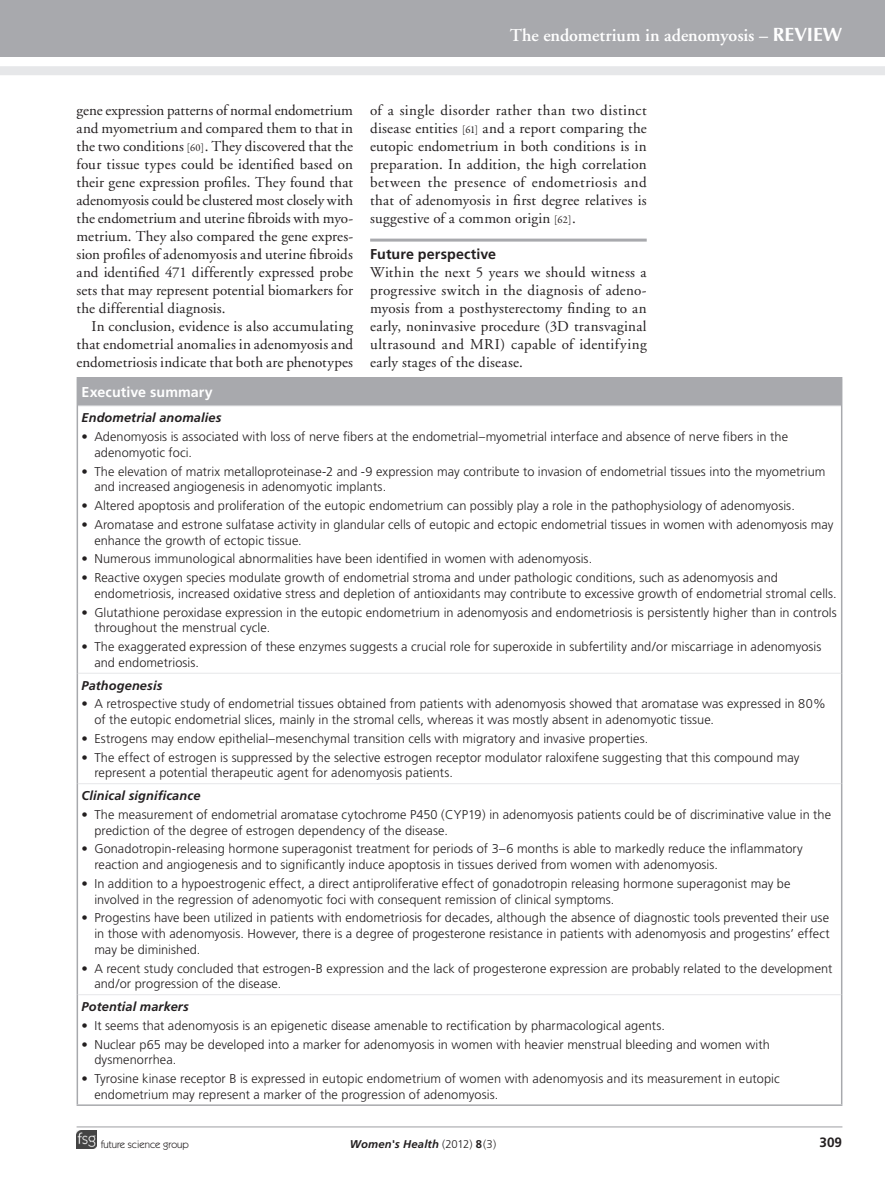
<style>
.page{position:relative;width:885px;height:1191px;background:#fff}
.page>*{position:absolute;margin:0;border:0;box-sizing:border-box;transform-origin:0 0}
.t1{font:600 18px "Adobe Garamond";letter-spacing:-.005em;color:#fff}
.bodyindent{font:15px/18px "Adobe Garamond";letter-spacing:.005em;color:#231f20;text-align:justify}
.bodyfirst{font:15px/18px "Adobe Garamond";letter-spacing:.02em;color:#231f20;text-align:justify}
.crosshead1{font:700 14.25px "Frutiger";letter-spacing:.005em;color:#231f20}
.boxtitle{font:700 14.25px "Frutiger";letter-spacing:.005em;color:#fff}
.t2{font:700 13.5px "Frutiger";color:#231f20}
.boxbullet{font:300 12.75px/15.8px "Frutiger";letter-spacing:.005em;color:#231f20}
.boxsubhead{font:italic 700 12.75px "Frutiger";letter-spacing:.01em;color:#231f20}
.t3{font:italic 700 11.25px "Frutiger";letter-spacing:.015em;color:#231f20}
.t4{font:10.5px "Itc Kabel";color:#231f20}
.s1{font-family:"Iris UPC Bold";font-weight:400;font-size:30px}
.s2{font-family:"Garamond Premr Pro";font-size:10.5px}
.s3{font-weight:300;font-style:normal}
.s4{font-style:normal}
</style>
<div class="page">
<hr style="left:77px;top:1126px;width:765px;height:1px;background:#a8a9ad">
<div style="left:0;top:0;width:884px;height:57px;background:#a8a9ad"></div>
<div style="left:0;top:66px;width:884px;height:9px;background:#e6e7e9"></div>
<img style="left:77px;top:1130px;width:19px;height:18px">
<hr style="left:370px;top:239px;width:276px;height:3px;background:#a8a9ad">
<div style="left:77px;top:378px;width:764px;height:28px;background:#a8a9ad"></div>
<hr style="left:77px;top:377px;width:765px;height:1px;background:#a8a9ad">
<hr style="left:840px;top:378px;width:2px;height:28px;background:#a8a9ad">
<hr style="left:77px;top:406px;width:1px;height:267px;background:#a8a9ad">
<hr style="left:840px;top:406px;width:2px;height:267px;background:#a8a9ad">
<hr style="left:77px;top:673px;width:1px;height:110px;background:#a8a9ad">
<hr style="left:840px;top:673px;width:2px;height:110px;background:#a8a9ad">
<hr style="left:77px;top:783px;width:1px;height:211px;background:#a8a9ad">
<hr style="left:840px;top:783px;width:2px;height:211px;background:#a8a9ad">
<hr style="left:77px;top:994px;width:1px;height:110px;background:#a8a9ad">
<hr style="left:840px;top:994px;width:2px;height:110px;background:#a8a9ad">
<hr style="left:77px;top:1104px;width:765px;height:2px;background:#a8a9ad">
<hr style="left:78px;top:405px;width:762px;height:1px;background:#e6e7e9">
<hr style="left:78px;top:673px;width:762px;height:1px;background:#e6e7e9">
<hr style="left:78px;top:783px;width:762px;height:1px;background:#e6e7e9">
<hr style="left:78px;top:994px;width:762px;height:1px;background:#e6e7e9">
<h1 class="t1" style="left:509px;top:26px;width:287px">The endometrium in adenomyosis – <span class="s1">Review</span></h1>
<p class="bodyindent" style="left:77px;top:101px;width:278px">gene expression patterns of normal endometrium and myometrium and compared them to that in the two conditions <span class="s2">[60]</span>. They discovered that the four tissue types could be identified based on their gene expression profiles. They found that adenomyosis could be clustered most closely with the endometrium and uterine fibroids with myo&shy;metrium. They also compared the gene expres&shy;sion profiles of adenomyosis and uterine fibroids and identified 471 differently expressed probe sets that may represent potential biomarkers for the differential diagnosis.</p>
<p class="bodyindent" style="left:77px;top:317px;width:278px;text-indent:15px">In conclusion, evidence is also accumulating that endometrial anomalies in adenomyosis and endometriosis indicate that both are phenotypes</p>
<p class="bodyindent" style="left:370px;top:101px;width:278px">of a single disorder rather than two distinct disease entities <span class="s2">[61]</span> and a report comparing the eutopic endometrium in both conditions is in preparation. In addition, the high correlation between the presence of endometriosis and that of adenomyosis in first degree relatives is suggestive of a common origin <span class="s2">[62]</span>.</p>
<p class="crosshead1" style="left:370px;top:245px;width:127px">Future perspective</p>
<p class="bodyfirst" style="left:370px;top:263px;width:278px">Within the next 5 years we should witness a progressive switch in the diagnosis of adeno&shy;myosis from a posthysterectomy finding to an early, noninvasive procedure (3D transvaginal ultrasound and MRI) capable of identifying early stages of the disease.</p>
<p class="boxtitle" style="left:82px;top:384px;width:133px">Executive summary</p>
<p class="boxsubhead" style="left:82px;top:410px;width:141px">Endometrial anomalies</p>
<p class="boxbullet" style="left:94px;top:429px;width:695px;text-indent:-13px">• Adenomyosis is associated with loss of nerve fibers at the endometrial–myometrial interface and absence of nerve fibers in the adenomyotic foci.</p>
<p class="boxbullet" style="left:94px;top:463px;width:732px;text-indent:-13px">• The elevation of matrix metalloproteinase-2 and -9 expression may contribute to invasion of endometrial tissues into the myometrium and increased angiogenesis in adenomyotic implants.</p>
<p class="boxbullet" style="left:82px;top:498px;width:714px">• Altered apoptosis and proliferation of the eutopic endometrium can possibly play a role in the pathophysiology of adenomyosis.</p>
<p class="boxbullet" style="left:94px;top:517px;width:740px;text-indent:-13px">• Aromatase and estrone sulfatase activity in glandular cells of eutopic and ectopic endometrial tissues in women with adenomyosis may enhance the growth of ectopic tissue.</p>
<p class="boxbullet" style="left:82px;top:551px;width:512px">• Numerous immunological abnormalities have been identified in women with adenomyosis.</p>
<p class="boxbullet" style="left:94px;top:570px;width:743px;text-indent:-13px">• Reactive oxygen species modulate growth of endometrial stroma and under pathologic conditions, such as adenomyosis and endometriosis, increased oxidative stress and depletion of antioxidants may contribute to excessive growth of endometrial stromal cells.</p>
<p class="boxbullet" style="left:94px;top:604px;width:743px;text-indent:-13px">• Glutathione peroxidase expression in the eutopic endometrium in adenomyosis and endometriosis is persistently higher than in controls throughout the menstrual cycle.</p>
<p class="boxbullet" style="left:94px;top:639px;width:728px;text-indent:-13px">• The exaggerated expression of these enzymes suggests a crucial role for superoxide in subfertility and/or miscarriage in adenomyosis and endometriosis.</p>
<p class="boxsubhead" style="left:82px;top:677px;width:82px">Pathogenesis</p>
<p class="boxbullet" style="left:94px;top:696px;width:732px;text-indent:-13px">• A retrospective study of endometrial tissues obtained from patients with adenomyosis showed that aromatase was expressed in 80% of the eutopic endometrial slices, mainly in the stromal cells, whereas it was mostly absent in adenomyotic tissue.</p>
<p class="boxbullet" style="left:82px;top:730px;width:568px">• Estrogens may endow epithelial–mesenchymal transition cells with migratory and invasive properties.</p>
<p class="boxbullet" style="left:94px;top:749px;width:706px;text-indent:-13px">• The effect of estrogen is suppressed by the selective estrogen receptor modulator raloxifene suggesting that this compound may represent a potential therapeutic agent for adenomyosis patients.</p>
<p class="boxsubhead" style="left:82px;top:788px;width:120px">Clinical significance</p>
<p class="boxbullet" style="left:94px;top:806px;width:738px;text-indent:-13px">• The measurement of endometrial aromatase cytochrome P450 (CYP19) in adenomyosis patients could be of discriminative value in the prediction of the degree of estrogen dependency of the disease.</p>
<p class="boxbullet" style="left:94px;top:841px;width:710px;text-indent:-13px">• Gonadotropin-releasing hormone superagonist treatment for periods of 3–6 months is able to markedly reduce the inflammatory reaction and angiogenesis and to significantly induce apoptosis in tissues derived from women with adenomyosis.</p>
<p class="boxbullet" style="left:94px;top:875px;width:697px;text-indent:-13px">• In addition to a hypoestrogenic effect, a direct antiproliferative effect of gonadotropin releasing hormone superagonist may be involved in the regression of adenomyotic foci with consequent remission of clinical symptoms.</p>
<p class="boxbullet" style="left:94px;top:910px;width:736px;text-align:justify;text-indent:-13px">• Progestins have been utilized in patients with endometriosis for decades, although the absence of diagnostic tools prevented their use in those with adenomyosis. However, there is a degree of progesterone resistance in patients with adenomyosis and progestins’ effect may be diminished.</p>
<p class="boxbullet" style="left:94px;top:960px;width:739px;text-indent:-13px">• A recent study concluded that estrogen-B expression and the lack of progesterone expression are probably related to the development and/or progression of the disease.</p>
<p class="boxsubhead" style="left:82px;top:999px;width:109px">Potential markers</p>
<p class="boxbullet" style="left:82px;top:1017px;width:585px">• It seems that adenomyosis is an epigenetic disease amenable to rectification by pharmacological agents.</p>
<p class="boxbullet" style="left:94px;top:1036px;width:677px;text-indent:-13px">• Nuclear p65 may be developed into a marker for adenomyosis in women with heavier menstrual bleeding and women with dysmenorrhea.</p>
<p class="boxbullet" style="left:94px;top:1071px;width:686px;text-indent:-13px">• Tyrosine kinase receptor B is expressed in eutopic endometrium of women with adenomyosis and its measurement in eutopic endometrium may represent a marker of the progression of adenomyosis.</p>
<p class="t4" style="left:101px;top:1138px;width:90px">future science group</p>
<p class="t3" style="left:350px;top:1137px;width:148px">Women's Health <span class="s3">(2012)</span> <span class="s4">8</span><span class="s3">(3)</span></p>
<p class="t2" style="left:819px;top:1134px;width:24px">309</p>
</div>
